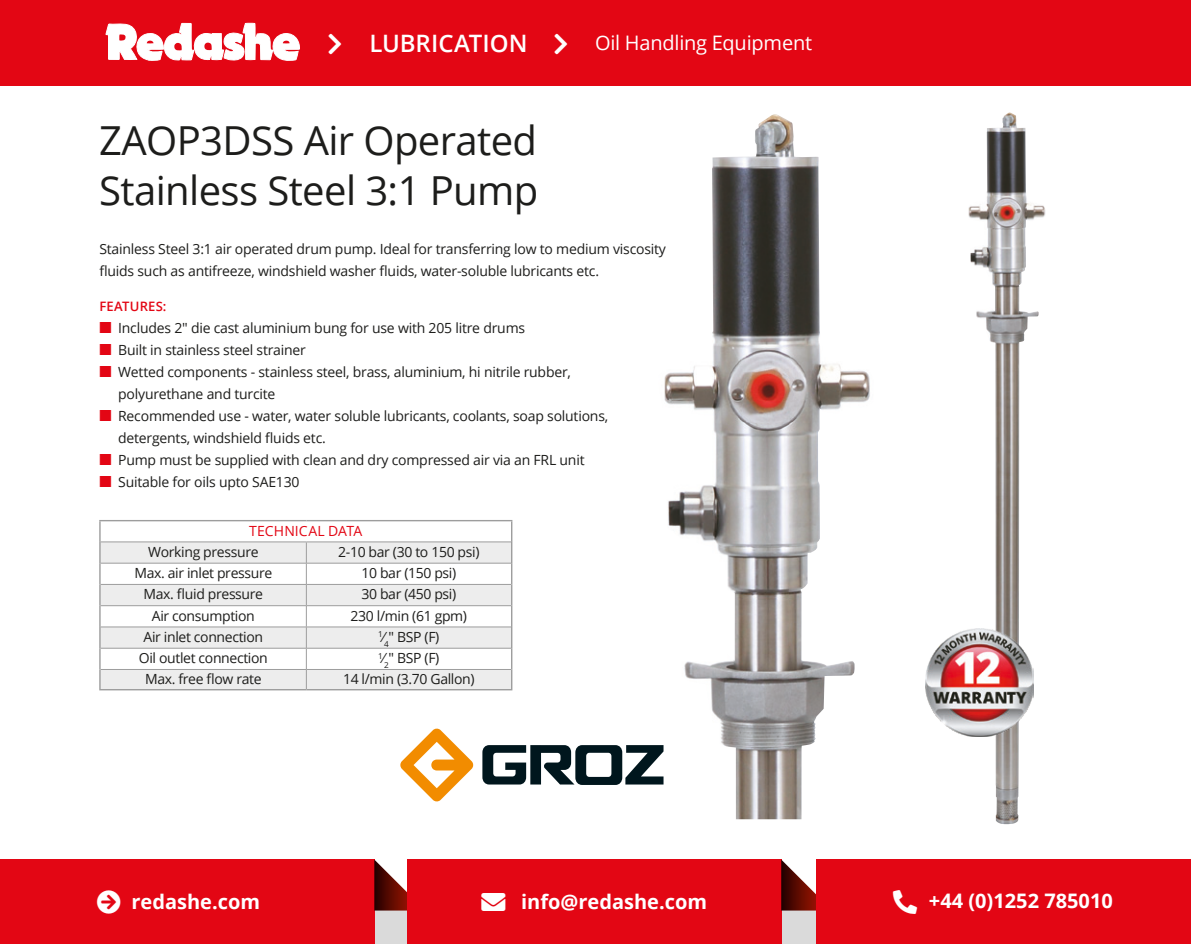
<style>
.page{position:relative;width:1191px;height:944px;background:#fff}
.page>*{position:absolute;margin:0;border:0;box-sizing:border-box;transform-origin:0 0}
.t1{font:40px/50px "Open Sans";letter-spacing:-.015em;color:#1d1d1b}
.t2{font:600 24px "Open Sans";color:#fff}
.t3{font:700 20px "Open Sans";color:#fff}
.t4{font:20px "Open Sans";letter-spacing:-.01em;color:#fff}
.t5{font:14px/22px "Open Sans";letter-spacing:-.015em;color:#1d1d1b}
.t6{font:14px "Open Sans";letter-spacing:.005em;color:#e30614}
.t7{font:600 13px "Open Sans";letter-spacing:.015em;color:#e30614}
.s1{color:#e30614}
</style>
<div class="page">
<div style="left:0;top:0;width:1191px;height:85px;background:#e30614"></div>
<svg style="left:105px;top:22px;width:195px;height:39px"></svg>
<div style="left:0;top:910px;width:1191px;height:34px;background:#dadada"></div>
<div style="left:0;top:859px;width:374px;height:85px;background:#e30614"></div>
<svg style="left:374px;top:859px;width:33px;height:52px"></svg>
<div style="left:407px;top:859px;width:374px;height:85px;background:#e30614"></div>
<svg style="left:781px;top:859px;width:35px;height:52px"></svg>
<div style="left:816px;top:859px;width:375px;height:85px;background:#e30614"></div>
<img style="left:663px;top:114px;width:207px;height:705px">
<img style="left:968px;top:112px;width:78px;height:712px">
<img style="left:925px;top:628px;width:108px;height:109px">
<svg style="left:482px;top:745px;width:181px;height:40px"></svg>
<svg style="left:400px;top:728px;width:74px;height:74px"></svg>
<svg style="left:101px;top:521px;width:410px;height:1px"></svg>
<svg style="left:101px;top:542px;width:410px;height:147px;fill:#ededed"></svg>
<hr style="left:99px;top:520px;width:207px;height:1px;background:#9d9d9d">
<hr style="left:99px;top:521px;width:2px;height:21px;background:#9d9d9d">
<hr style="left:306px;top:520px;width:206px;height:1px;background:#9d9d9d">
<hr style="left:99px;top:542px;width:2px;height:21px;background:#9d9d9d">
<hr style="left:99px;top:563px;width:2px;height:21px;background:#9d9d9d">
<hr style="left:99px;top:584px;width:2px;height:22px;background:#9d9d9d">
<hr style="left:99px;top:606px;width:2px;height:21px;background:#9d9d9d">
<hr style="left:99px;top:627px;width:2px;height:21px;background:#9d9d9d">
<hr style="left:99px;top:648px;width:2px;height:21px;background:#9d9d9d">
<hr style="left:99px;top:669px;width:2px;height:20px;background:#9d9d9d">
<svg style="left:511px;top:521px;width:1px;height:168px"></svg>
<hr style="left:99px;top:689px;width:207px;height:1px;background:#9d9d9d">
<hr style="left:306px;top:689px;width:206px;height:1px;background:#9d9d9d">
<hr style="left:101px;top:541px;width:205px;height:1px;background:#9d9d9d">
<hr style="left:306px;top:541px;width:205px;height:1px;background:#9d9d9d">
<hr style="left:101px;top:563px;width:205px;height:1px;background:#9d9d9d">
<hr style="left:306px;top:563px;width:205px;height:1px;background:#9d9d9d">
<hr style="left:101px;top:584px;width:205px;height:1px;background:#9d9d9d">
<hr style="left:306px;top:584px;width:205px;height:1px;background:#9d9d9d">
<hr style="left:101px;top:605px;width:205px;height:1px;background:#9d9d9d">
<hr style="left:306px;top:605px;width:205px;height:1px;background:#9d9d9d">
<hr style="left:101px;top:627px;width:205px;height:1px;background:#9d9d9d">
<hr style="left:306px;top:627px;width:205px;height:1px;background:#9d9d9d">
<hr style="left:101px;top:648px;width:205px;height:1px;background:#9d9d9d">
<hr style="left:306px;top:648px;width:205px;height:1px;background:#9d9d9d">
<hr style="left:101px;top:669px;width:205px;height:1px;background:#9d9d9d">
<hr style="left:306px;top:669px;width:205px;height:1px;background:#9d9d9d">
<svg style="left:306px;top:542px;width:1px;height:147px"></svg>
<h2 class="t2" style="left:369px;top:27px;width:160px">LUBRICATION</h2>
<p class="t1" style="left:99px;top:115px;width:440px">ZAOP3DSS Air Operated<br>Stainless Steel 3:1 Pump</p>
<p class="t4" style="left:595px;top:29px;width:219px">Oil Handling Equipment</p>
<p class="t5" style="left:99px;top:237px;width:568px">Stainless Steel 3:1 air operated drum pump. Ideal for transferring low to medium viscosity fluids such as antifreeze, windshield washer fluids, water-soluble lubricants etc.</p>
<p class="t7" style="left:99px;top:298px;width:69px">FEATURES:</p>
<p class="t5" style="left:99px;top:317px;width:427px"><span class="s1">■</span> Includes 2" die cast aluminium bung for use with 205 litre drums</p>
<p class="t5" style="left:99px;top:339px;width:208px"><span class="s1">■</span> Built in stainless steel strainer</p>
<p class="t5" style="left:118px;top:361px;width:454px;text-indent:-19px"><span class="s1">■</span> Wetted components - stainless steel, brass, aluminium, hi nitrile rubber, polyurethane and turcite</p>
<p class="t5" style="left:118px;top:405px;width:491px;text-indent:-19px"><span class="s1">■</span> Recommended use - water, water soluble lubricants, coolants, soap solutions, detergents, windshield fluids etc.</p>
<p class="t5" style="left:99px;top:449px;width:487px"><span class="s1">■</span> Pump must be supplied with clean and dry compressed air via an FRL unit</p>
<p class="t5" style="left:99px;top:471px;width:202px"><span class="s1">■</span> Suitable for oils upto SAE130</p>
<p class="t6" style="left:249px;top:521px;width:115px">TECHNICAL DATA</p>
<p class="t5" style="left:148px;top:541px;width:112px">Working pressure</p>
<p class="t5" style="left:338px;top:541px;width:143px">2-10 bar (30 to 150 psi)</p>
<p class="t5" style="left:134px;top:562px;width:139px">Max. air inlet pressure</p>
<p class="t5" style="left:361px;top:562px;width:96px">10 bar (150 psi)</p>
<p class="t5" style="left:144px;top:583px;width:121px">Max. fluid pressure</p>
<p class="t5" style="left:361px;top:583px;width:96px">30 bar (450 psi)</p>
<p class="t5" style="left:152px;top:604px;width:104px">Air consumption</p>
<p class="t5" style="left:351px;top:604px;width:118px">230 l/min (61 gpm)</p>
<p class="t5" style="left:143px;top:625px;width:121px">Air inlet connection</p>
<p class="t5" style="left:378px;top:625px;width:63px"><sup>1</sup>⁄<sub>4</sub>" BSP (F)</p>
<p class="t5" style="left:139px;top:647px;width:130px">Oil outlet connection</p>
<p class="t5" style="left:378px;top:647px;width:63px"><sup>1</sup>⁄<sub>2</sub>" BSP (F)</p>
<p class="t5" style="left:145px;top:667px;width:118px">Max. free flow rate</p>
<p class="t5" style="left:343px;top:667px;width:133px">14 l/min (3.70 Gallon)</p>
<h3 class="t3" style="left:97px;top:887px;width:165px">□●▼ redashe.com</h3>
<h3 class="t3" style="left:481px;top:887px;width:227px">■❖●□ info@redashe.com</h3>
<h3 class="t3" style="left:929px;top:887px;width:185px">+44 (0)1252 785010</h3>
</div>
